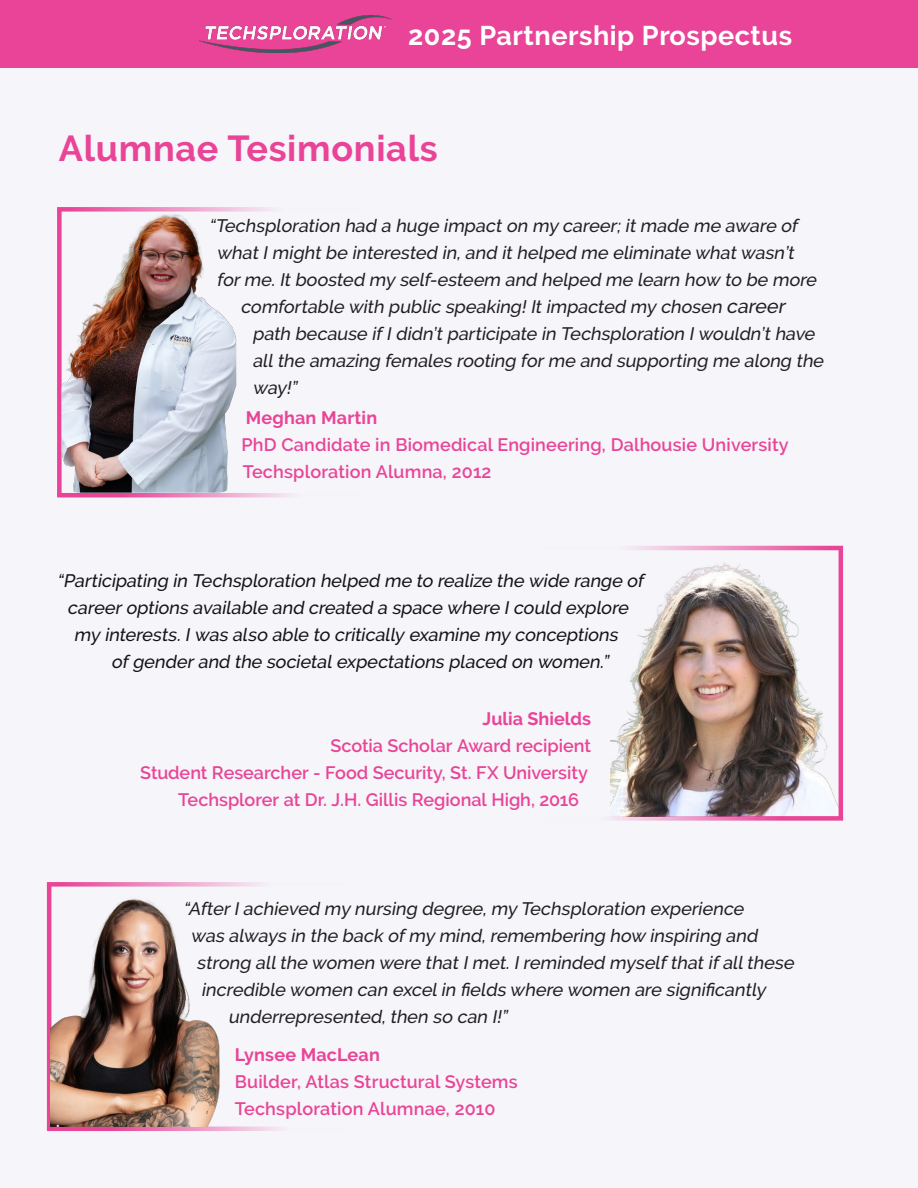
<style>
.page{position:relative;width:918px;height:1188px;background:#fff}
.page>*{position:absolute;margin:0;border:0;box-sizing:border-box;transform-origin:0 0}
.t1{font:700 36px "Raleway";letter-spacing:.02em;color:#e94497}
.Heading_40_pt{font:700 27px "Raleway";letter-spacing:.02em;color:#fff}
.t2{font:italic 500 18px "Raleway";letter-spacing:-.02em;color:#231f20}
.t3{font:600 18px "Raleway";letter-spacing:.01em;color:#e94497}
.t4{font:italic 500 18px "Raleway";color:#141414}
.t5{font:700 18px "Raleway";letter-spacing:.01em;color:#e94497}
.s1{font-size:19.5px}
</style>
<div class="page">
<div style="left:0;top:67px;width:918px;height:1121px;background:#f5f5fa"></div>
<div style="left:0;top:0;width:918px;height:67px;background:#e94497"></div>
<img style="left:199px;top:16px;width:192px;height:37px">
<img style="left:610px;top:557px;width:234px;height:259px">
<svg style="left:47px;top:1127px;width:234px;height:4px"></svg>
<svg style="left:47px;top:882px;width:215px;height:5px"></svg>
<hr style="left:47px;top:884px;width:4px;height:245px;background:#e94497">
<svg style="left:57px;top:493px;width:234px;height:4px"></svg>
<svg style="left:57px;top:207px;width:215px;height:5px"></svg>
<div style="left:57px;top:210px;width:5px;height:285px;background:#e94497"></div>
<svg style="left:610px;top:816px;width:233px;height:5px"></svg>
<svg style="left:629px;top:546px;width:214px;height:4px"></svg>
<hr style="left:839px;top:548px;width:4px;height:271px;background:#e94497">
<img style="left:62px;top:209px;width:174px;height:284px">
<img style="left:51px;top:894px;width:169px;height:232px">
<p class="Heading_40_pt" style="left:408px;top:20px;width:385px">2025 Partnership Prospectus</p>
<p class="t1" style="left:59px;top:128px;width:380px">Alumnae Tesimonials</p>
<p class="t2" style="left:209px;top:215px;width:590px">“Techsploration had a huge impacton my career;itmade me aware of</p>
<p class="t2" style="left:216px;top:242px;width:583px">whatImightbe interested in,and ithelped me eliminate whatwasn’t</p>
<p class="t2" style="left:216px;top:269px;width:605px">forme.Itboosted my self-esteem and helped me learn how to be more</p>
<p class="t2" style="left:240px;top:296px;width:550px">comfortable with public speaking!Itimpacted my chosen <span class="s1">career</span></p>
<p class="t2" style="left:252px;top:323px;width:567px">path because if Ididn’tparticipate in Techsploration Iwouldn’thave</p>
<p class="t2" style="left:252px;top:350px;width:576px">allthe amazing females rooting forme and supporting me along the</p>
<p class="t2" style="left:252px;top:377px;width:50px">way!”</p>
<p class="t5" style="left:246px;top:408px;width:133px">Meghan Martin</p>
<p class="t3" style="left:241px;top:435px;width:549px">PhD Candidate in Biomedical Engineering, Dalhousie University</p>
<p class="t3" style="left:243px;top:462px;width:250px">Techsploration Alumna, 2012</p>
<p class="t4" style="left:57px;top:570px;width:588px">“Participating in Techsploration helped me to realize the wide range of</p>
<p class="t4" style="left:67px;top:597px;width:566px">careeroptions available and created a space where Icould explore</p>
<p class="t4" style="left:74px;top:624px;width:549px">my interests.Iwas also able to critically examine my conceptions</p>
<p class="t4" style="left:111px;top:651px;width:503px">of genderand the societalexpectations placed on women.”</p>
<p class="t5" style="left:483px;top:708px;width:110px">Julia Shields</p>
<p class="t3" style="left:331px;top:735px;width:262px">Scotia Scholar Award recipient</p>
<p class="t3" style="left:140px;top:762px;width:449px">Student Researcher - Food Security, St. FX University</p>
<p class="t3" style="left:178px;top:789px;width:402px">Techsplorer at Dr. J.H. Gillis Regional High, 2016</p>
<p class="t2" style="left:183px;top:899px;width:566px">“AfterIachieved my nursing degree,my Techsploration experience</p>
<p class="t2" style="left:191px;top:926px;width:572px">was always in the back of my mind,remembering how inspiring and</p>
<p class="t2" style="left:197px;top:953px;width:602px">strong allthe women were thatImet.Ireminded myself thatif allthese</p>
<p class="t2" style="left:201px;top:980px;width:570px">incredible women can excelin fields where women are significantly</p>
<p class="t2" style="left:228px;top:1007px;width:284px">underrepresented,then so can I!”</p>
<p class="t5" style="left:235px;top:1044px;width:147px">Lynsee MacLean</p>
<p class="t3" style="left:235px;top:1071px;width:284px">Builder, Atlas Structural Systems</p>
<p class="t3" style="left:235px;top:1098px;width:262px">Techsploration Alumnae, 2010</p>
</div>
